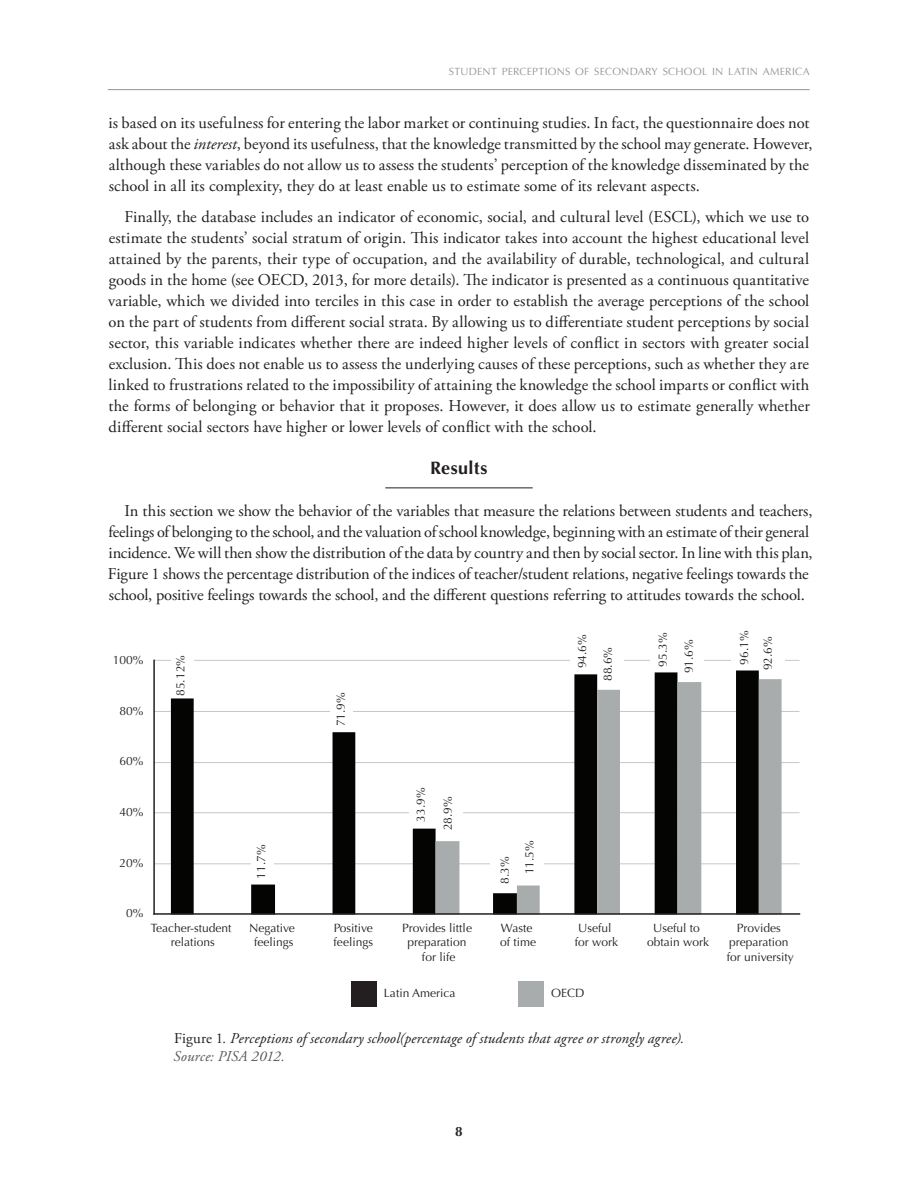
<style>
.page{position:relative;width:918px;height:1188px;background:#fff}
.page>*{position:absolute;margin:0;border:0;box-sizing:border-box;transform-origin:0 0}
.section-title{font:700 18px "Optima";letter-spacing:.02em;color:#231f20}
.content-text{font:16.5px/21px "Adobe Garamond Pro";letter-spacing:-.005em;color:#231f20}
.tyf-title{font:italic 15px "Adobe Garamond Pro";letter-spacing:.01em;color:#231f20}
.tyf-source{font:italic 15px "Adobe Garamond Pro";letter-spacing:.005em;color:#57585a}
.t1{font:700 13.5px "Optima";color:#231f20}
.t2{font:12px/14.4px "Optima";color:#231f20;text-align:center}
.t3{font:10.5px "Optima";letter-spacing:.02em;color:#939598}
.s1{font-style:italic}
.s2{font-style:normal}
</style>
<div class="page">
<hr style="left:108px;top:89px;width:702px;height:1px;background:#939598">
<hr style="left:385px;top:488px;width:148px;height:1px;background:#231f20">
<div style="left:519px;top:981px;width:25px;height:25px;background:#a8acac"></div>
<div style="left:351px;top:981px;width:26px;height:25px;background:#231f20"></div>
<hr style="left:154px;top:863px;width:645px;height:1px;background:#c7c8ca">
<hr style="left:154px;top:812px;width:645px;height:1px;background:#c7c8ca">
<hr style="left:154px;top:762px;width:645px;height:1px;background:#c7c8ca">
<hr style="left:154px;top:711px;width:645px;height:1px;background:#c7c8ca">
<hr style="left:154px;top:660px;width:645px;height:1px;background:#c7c8ca">
<div style="left:171px;top:656px;width:23px;height:8px;background:#fff"></div>
<div style="left:570px;top:656px;width:54px;height:8px;background:#fff"></div>
<div style="left:651px;top:656px;width:53px;height:8px;background:#fff"></div>
<div style="left:731px;top:656px;width:53px;height:8px;background:#fff"></div>
<svg style="left:171px;top:671px;width:588px;height:242px"></svg>
<svg style="left:436px;top:679px;width:346px;height:234px"></svg>
<hr style="left:153px;top:660px;width:2px;height:254px;background:#231f20">
<hr style="left:154px;top:913px;width:645px;height:2px;background:#231f20">
<p class="t3" style="left:449px;top:65px;width:362px">STUDENT PERCEPTIONS OF SECONDARY SCHOOL IN LATIN AMERICA</p>
<p class="content-text" style="left:108px;top:112px;width:706px">is based on its usefulness for entering the labor market or continuing studies. In fact, the questionnaire does not ask about the <span class="s1">interest</span>, beyond its usefulness, that the knowledge transmitted by the school may generate. However, although these variables do not allow us to assess the students’ perception of the knowledge disseminated by the school in all its complexity, they do at least enable us to estimate some of its relevant aspects.</p>
<p class="content-text" style="left:108px;top:207px;width:703px;text-align:justify;text-indent:16px">Finally, the database includes an indicator of economic, social, and cultural level (ESCL), which we use to estimate the students’ social stratum of origin. This indicator takes into account the highest educational level attained by the parents, their type of occupation, and the availability of durable, technological, and cultural goods in the home (see OECD, 2013, for more details). The indicator is presented as a continuous quantitative variable, which we divided into terciles in this case in order to establish the average perceptions of the school on the part of students from different social strata. By allowing us to differentiate student perceptions by social sector, this variable indicates whether there are indeed higher levels of conflict in sectors with greater social exclusion. This does not enable us to assess the underlying causes of these perceptions, such as whether they are linked to frustrations related to the impossibility of attaining the knowledge the school imparts or conflict with the forms of belonging or behavior that it proposes. However, it does allow us to estimate generally whether different social sectors have higher or lower levels of conflict with the school.</p>
<p class="section-title" style="left:430px;top:457px;width:59px">Results</p>
<p class="content-text" style="left:108px;top:501px;width:706px;text-indent:17px">In this section we show the behavior of the variables that measure the relations between students and teachers, feelings of belonging to the school, and the valuation of school knowledge, beginning with an estimate of their general incidence. We will then show the distribution of the data by country and then by social sector. In line with this plan, Figure 1 shows the percentage distribution of the indices of teacher/student relations, negative feelings towards the school, positive feelings towards the school, and the different questions referring to attitudes towards the school.</p>
<p class="t2" style="left:113px;top:653px;width:32px">100%</p>
<p class="t2" style="left:120px;top:704px;width:26px">80%</p>
<p class="t2" style="left:120px;top:754px;width:26px">60%</p>
<p class="t2" style="left:120px;top:805px;width:26px">40%</p>
<p class="t2" style="left:120px;top:856px;width:26px">20%</p>
<p class="t2" style="left:126px;top:906px;width:19px">0%</p>
<p class="t2" style="left:173px;top:696px;width:42px;rotate:-90deg">85.12%</p>
<p class="t2" style="left:254px;top:879px;width:36px;rotate:-90deg">11.7%</p>
<p class="t2" style="left:334px;top:726px;width:36px;rotate:-90deg">71.9%</p>
<p class="t2" style="left:414px;top:822px;width:36px;rotate:-90deg">33.9%</p>
<p class="t2" style="left:441px;top:830px;width:36px;rotate:-90deg">28.9%</p>
<p class="t2" style="left:575px;top:668px;width:36px;rotate:-90deg">94.6%</p>
<p class="t2" style="left:656px;top:667px;width:36px;rotate:-90deg">95.3%</p>
<p class="t2" style="left:737px;top:665px;width:36px;rotate:-90deg">96.1%</p>
<p class="t2" style="left:601px;top:681px;width:36px;rotate:-90deg">88.6%</p>
<p class="t2" style="left:682px;top:673px;width:36px;rotate:-90deg">91.6%</p>
<p class="t2" style="left:761px;top:670px;width:36px;rotate:-90deg">92.6%</p>
<p class="t2" style="left:498px;top:884px;width:29px;rotate:-90deg">8.3%</p>
<p class="t2" style="left:522px;top:874px;width:36px;rotate:-90deg">11.5%</p>
<p class="t2" style="left:151px;top:921px;width:82px">Teacher-student relations</p>
<p class="t2" style="left:249px;top:921px;width:47px">Negative feelings</p>
<p class="t2" style="left:334px;top:921px;width:41px;text-align:left">Positive feelings</p>
<p class="t2" style="left:402px;top:921px;width:71px">Provides little preparation for life</p>
<p class="t2" style="left:500px;top:921px;width:38px;text-align:left">Waste of time</p>
<p class="t2" style="left:575px;top:921px;width:45px;text-align:left">Useful for work</p>
<p class="t2" style="left:647px;top:921px;width:63px">Useful to obtain work</p>
<p class="t2" style="left:727px;top:921px;width:69px">Provides preparation for university</p>
<p class="t2" style="left:384px;top:986px;width:73px">Latin America</p>
<p class="t2" style="left:551px;top:986px;width:35px">OECD</p>
<p class="tyf-title" style="left:174px;top:1029px;width:512px"><span class="s2">Figure 1</span>. Perceptions of secondary school(percentage of students that agree or strongly agree).</p>
<p class="tyf-source" style="left:174px;top:1047px;width:113px">Source: PISA 2012.</p>
<p class="t1" style="left:455px;top:1123px;width:9px">8</p>
</div>
